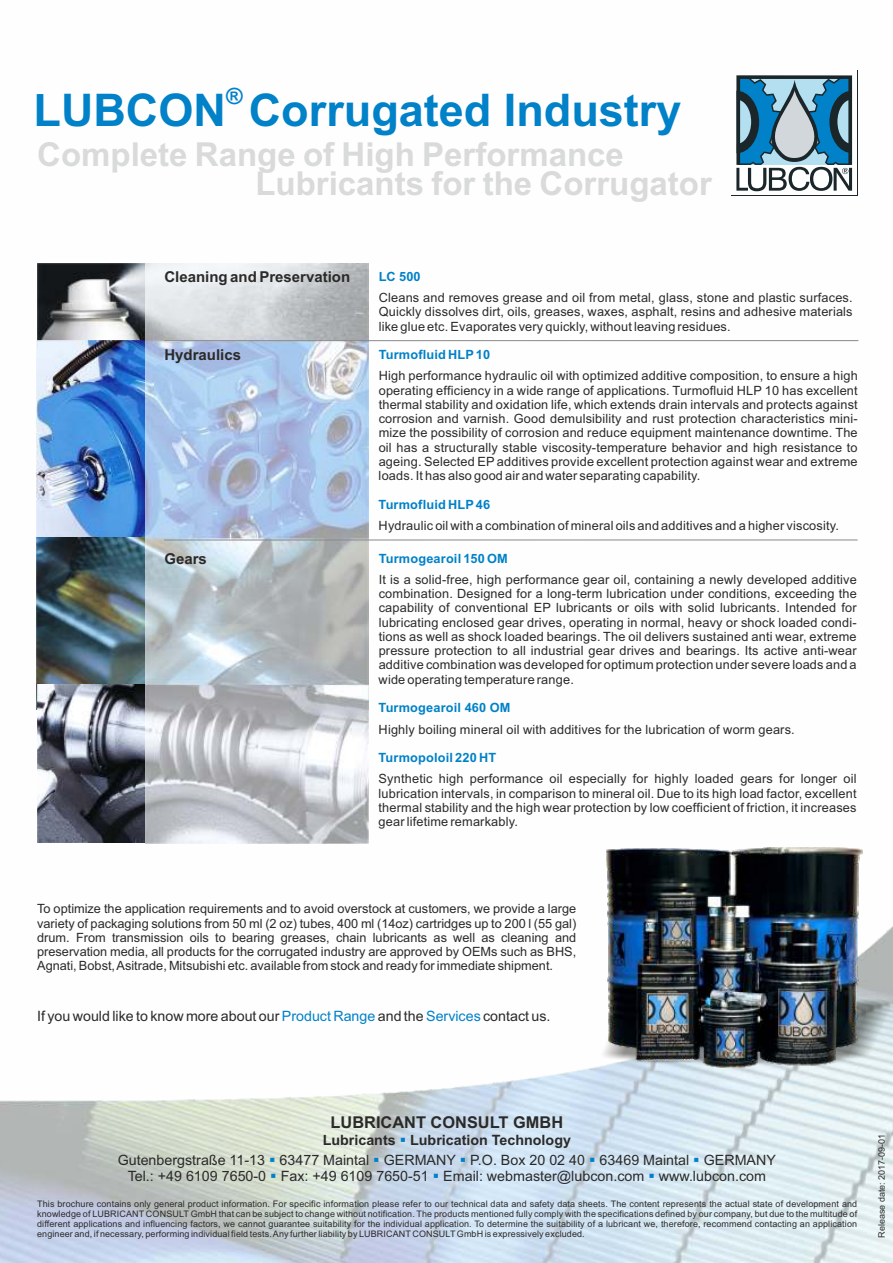
<style>
.page{position:relative;width:893px;height:1263px;background:#fff}
.page>*{position:absolute;margin:0;border:0;box-sizing:border-box;transform-origin:0 0}
.t1{font:700 45px "Arial";color:#0081c8}
.t2{font:700 33px/29.5px "Arial";color:#d9dada}
.t3{font:700 22.5px "Arial";color:#0081c8}
.t4{font:700 16.35px "Arial";color:#2b2a29}
.t5{font:700 15px "Arial";color:#2b2a29}
.t6{font:14.25px/20px "Arial";color:#2b2a29;text-align:center}
.t7{font:12.75px/14.2px "Arial";letter-spacing:.015em;color:#2b2a29;text-align:justify}
.t8{font:700 12.75px "Arial";letter-spacing:.015em;color:#0081c8}
.t9{font:9px/10.1px "Arial";letter-spacing:.015em;color:#2b2a29;text-align:justify}
.s1{color:#0081c8}
.s2{font-weight:700}
</style>
<div class="page">
<img style="left:37px;top:263px;width:108px;height:77px">
<img style="left:37px;top:340px;width:108px;height:198px">
<img style="left:37px;top:538px;width:108px;height:146px">
<img style="left:37px;top:684px;width:108px;height:159px">
<img style="left:145px;top:263px;width:223px;height:580px">
<img style="left:0;top:926px;width:893px;height:337px">
<img style="left:594px;top:999px;width:299px;height:66px">
<img style="left:606px;top:847px;width:257px;height:220px">
<hr style="left:164px;top:340px;width:694px;height:1px;background:#898989">
<hr style="left:164px;top:540px;width:693px;height:1px;background:#898989">
<svg style="left:736px;top:75px;width:116px;height:116px;background:#6993a8"></svg>
<h3 class="t3" style="left:226px;top:88px;width:18px">®</h3>
<h1 class="t1" style="left:34px;top:94px;width:649px">LUBCON Corrugated Industry</h1>
<h2 class="t2" style="left:255px;top:143px;width:458px;text-indent:-218px">Complete Range of High Performance<br>Lubricants for the Corrugator</h2>
<p class="t5" style="left:164px;top:271px;width:187px">Cleaning and Preservation</p>
<p class="t8" style="left:379px;top:271px;width:43px">LC 500</p>
<p class="t7" style="left:379px;top:292px;width:475px">Cleans and removes grease and oil from metal, glass, stone and plastic surfaces.<br>Quickly dissolves dirt, oils, greases, waxes, asphalt, resins and adhesive materials like glue etc. Evaporates very quickly, without leaving residues.</p>
<p class="t5" style="left:164px;top:349px;width:78px">Hydraulics</p>
<p class="t8" style="left:379px;top:350px;width:113px">Turmofluid HLP10</p>
<p class="t7" style="left:379px;top:370px;width:481px">High performance hydraulic oil with optimized additive composition, to ensure a high operating efficiency in a wide range of applications. Turmofluid HLP 10 has excellent thermal stability and oxidation life, which extends drain intervals and protects against corrosion and varnish. Good demulsibility and rust protection characteristics mini&shy;mize the possibility of corrosion and reduce equipment maintenance downtime. The oil has a structurally stable viscosity-temperature behavior and high resistance to ageing. Selected EP additives provide excellent protection against wear and extreme loads. It has also good air and water separating capability.</p>
<p class="t8" style="left:379px;top:499px;width:113px">Turmofluid HLP46</p>
<p class="t7" style="left:379px;top:519px;width:462px">Hydraulic oil with a combination of mineral oils and additives and a higher viscosity.</p>
<p class="t5" style="left:164px;top:553px;width:44px">Gears</p>
<p class="t8" style="left:379px;top:553px;width:131px">Turmogearoil 150 OM</p>
<p class="t7" style="left:379px;top:573px;width:480px">It is a solid-free, high performance gear oil, containing a newly developed additive combination. Designed for a long-term lubrication under conditions, exceeding the capability of conventional EP lubricants or oils with solid lubricants. Intended for lubricating enclosed gear drives, operating in normal, heavy or shock loaded condi&shy;tions as well as shock loaded bearings. The oil delivers sustained anti wear, extreme pressure protection to all industrial gear drives and bearings. Its active anti-wear additive combination was developed for optimum protection under severe loads and a wide operating temperature range.</p>
<p class="t8" style="left:379px;top:703px;width:133px">Turmogearoil 460 OM</p>
<p class="t7" style="left:379px;top:723px;width:418px">Highly boiling mineral oil with additives for the lubrication of worm gears.</p>
<p class="t8" style="left:379px;top:753px;width:119px">Turmopoloil 220 HT</p>
<p class="t7" style="left:379px;top:773px;width:479px">Synthetic high performance oil especially for highly loaded gears for longer oil lubrication intervals, in comparison to mineral oil. Due to its high load factor, excellent thermal stability and the high wear protection by low coefficient of friction, it increases gear lifetime remarkably.</p>
<p class="t7" style="left:37px;top:903px;width:541px">To optimize the application requirements and to avoid overstock at customers, we provide a large variety of packaging solutions from 50 ml (2 oz) tubes, 400 ml (14oz) cartridges up to 200 l (55 gal) drum. From transmission oils to bearing greases, chain lubricants as well as cleaning and preservation media, all products for the corrugated industry are approved by OEMs such as BHS, Agnati, Bobst, Asitrade, Mitsubishi etc. available from stock and ready for immediate shipment.</p>
<p class="t6" style="left:37px;top:1007px;width:515px">If you would like to know more about our <span class="s1">Product Range</span> and the <span class="s1">Services</span> contact us.</p>
<p class="t4" style="left:331px;top:1116px;width:234px">LUBRICANT CONSULT GMBH</p>
<p class="t6" style="left:118px;top:1131px;width:660px"><span class="s2">Lubricants</span> <span class="s1">▪</span> <span class="s2">Lubrication Technology<br></span>Gutenbergstraße 11-13 <span class="s1">▪</span> 63477 Maintal <span class="s1">▪</span> GERMANY <span class="s1">▪</span> P.O. Box 20 02 40 <span class="s1">▪</span> 63469 Maintal <span class="s1">▪</span> GERMANY</p>
<p class="t6" style="left:128px;top:1167px;width:640px">Tel.: +49 6109 7650-0 <span class="s1">▪</span> Fax: +49 6109 7650-51 <span class="s1">▪</span> Email: webmaster@lubcon.com <span class="s1">▪</span> www.lubcon.com</p>
<p class="t9" style="left:37px;top:1199px;width:822px">This brochure contains only general product information. For specific information please refer to our technical data and safety data sheets. The content represents the actual state of development and knowledge of LUBRICANT CONSULT GmbH that can be subject to change without notification. The products mentioned fully comply with the specifications defined by our company, but due to the multitude of different applications and influencing factors, we cannot guarantee suitability for the individual application. To determine the suitability of a lubricant we, therefore, recommend contacting an application engineer and, if necessary, performing individual field tests. Any further liability by LUBRICANT CONSULTGmbH is expressively excluded.</p>
<p class="t9" style="left:877px;top:1238px;width:106px;rotate:-90deg">Release date: 2017-09-01</p>
</div>
